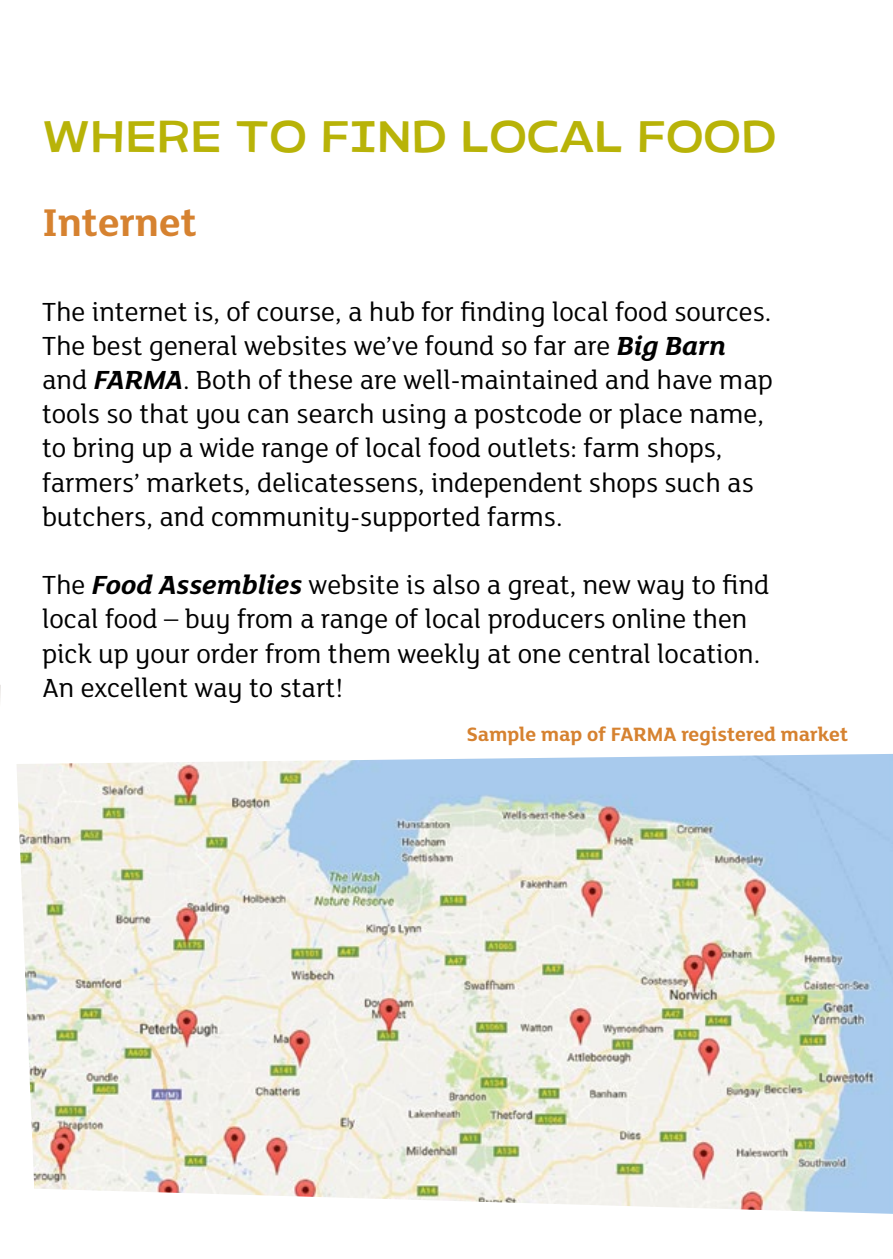
<style>
.page{position:relative;width:893px;height:1259px;background:#fff}
.page>*{position:absolute;margin:0;border:0;box-sizing:border-box;transform-origin:0 0}
.t1{font:42.9px "Rustic Open";color:#b8b308}
.t2{font:700 42px "FS Lola";color:#d68230}
.t3{font:28.5px/34.2px "FS Lola";color:#000}
.t4{font:700 21px "FS Lola";color:#d68230}
.s1{font-weight:700;font-style:italic}
</style>
<div class="page">
<svg style="left:0;top:685px;width:1px;height:15px"></svg>
<img style="left:17px;top:754px;width:876px;height:459px">
<h1 class="t1" style="left:42px;top:117px;width:452px">WHERE TO FIND LOCAL</h1>
<h1 class="t1" style="left:637px;top:117px;width:35px">FOOD</h1>
<h2 class="t2" style="left:42px;top:193px;width:157px">Internet</h2>
<p class="t3" style="left:42px;top:293px;width:732px">The internet is, of course, a hub for finding local food sources.<br>The best general websites we’ve found so far are <span class="s1">Big Barn </span>and <span class="s1">FARMA</span>. Both of these are well-maintained and have map tools so that you can search using a postcode or place name, to bring up a wide range of local food outlets: farm shops, farmers’ markets, delicatessens, independent shops such as butchers, and community-supported farms.</p>
<p class="t3" style="left:42px;top:567px;width:729px">The <span class="s1">Food Assemblies</span> website is also a great, new way to find local food – buy from a range of local producers online then pick up your order from them weekly at one central location.<br>An excellent way to start!</p>
<p class="t4" style="left:466px;top:720px;width:383px">Sample map of FARMA registered market</p>
</div>
